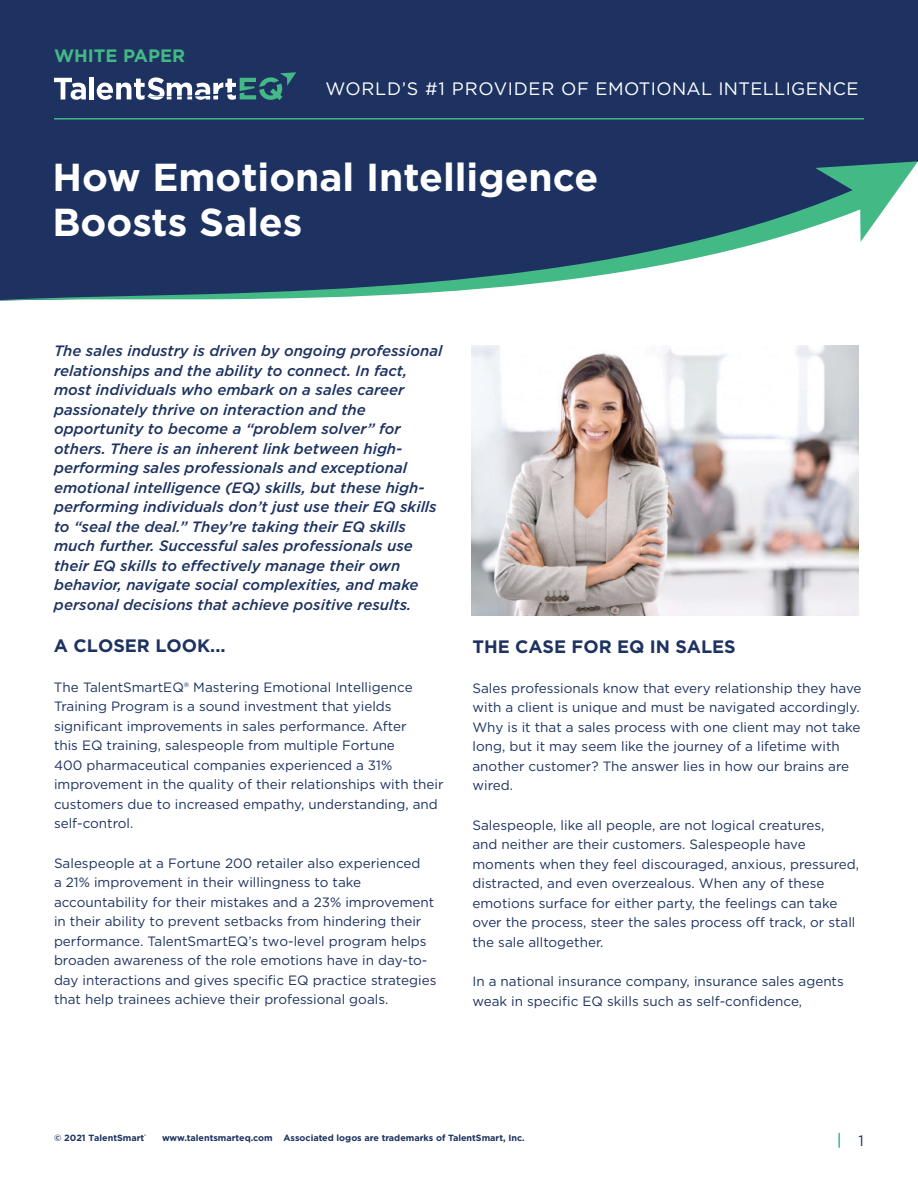
<style>
.page{position:relative;width:918px;height:1188px;background:#fff}
.page>*{position:absolute;margin:0;border:0;box-sizing:border-box;transform-origin:0 0}
.t1{font:700 39px/45px "Gotham";color:#fff}
.t2{font:18px "Gotham";letter-spacing:.02em;color:#fff}
.Body{font:700 18px "Gotham";color:#1d3260}
.t3{font:700 18px "Gotham";color:#43b985}
.Body-2{font:italic 500 15px/19.5px "Gotham";color:#1d3260}
.t4{font:15px "Gotham";color:#1d3260}
.Body-3{font:13.5px/19.5px "Gotham";color:#1d3260}
.t5{font:700 9px "Gotham";color:#1d3260}
</style>
<div class="page">
<div style="left:0;top:0;width:918px;height:161px;background:#1d3260"></div>
<svg style="left:0;top:161px;width:918px;height:140px;fill:#1d3260"></svg>
<hr style="left:54px;top:118px;width:810px;height:2px;background:#43b985">
<svg style="left:54px;top:78px;width:32px;height:22px"></svg>
<div style="left:89px;top:77px;width:5px;height:22px;background:#fff"></div>
<svg style="left:97px;top:72px;width:199px;height:28px"></svg>
<svg style="left:838px;top:1133px;width:2px;height:15px"></svg>
<img style="left:471px;top:346px;width:388px;height:269px">
<h2 class="t3" style="left:54px;top:44px;width:133px">WHITE PAPER</h2>
<h2 class="t2" style="left:326px;top:77px;width:535px">WORLD’S #1 PROVIDER OF EMOTIONAL INTELLIGENCE</h2>
<p class="t1" style="left:52px;top:154px;width:547px">How Emotional Intelligence<br>Boosts Sales</p>
<p class="Body-2" style="left:54px;top:341px;width:390px">The sales industry is driven by ongoing professional relationships and the ability to connect. In fact, most individuals who embark on a sales career passionately thrive on interaction and the opportunity to become a “problem solver” for others. There is an inherent link between high&shy;performing sales professionals and exceptional emotional intelligence (EQ) skills, but these high&shy;performing individuals don’t just use their EQ skills to “seal the deal.” They’re taking their EQ skills much further. Successful sales professionals use their EQ skills to effectively manage their own behavior, navigate social complexities, and make personal decisions that achieve positive results.</p>
<p class="Body" style="left:54px;top:634px;width:173px">A CLOSER LOOK...</p>
<p class="Body-3" style="left:54px;top:677px;width:391px">The TalentSmartEQ® Mastering Emotional Intelligence Training Program is a sound investment that yields significant improvements in sales performance. After<br>this EQ training, salespeople from multiple Fortune<br>400 pharmaceutical companies experienced a 31% improvement in the quality of their relationships with their customers due to increased empathy, understanding, and self-control.</p>
<p class="Body-3" style="left:54px;top:853px;width:384px">Salespeople at a Fortune 200 retailer also experienced<br>a 21% improvement in their willingness to take accountability for their mistakes and a 23% improvement in their ability to prevent setbacks from hindering their performance. TalentSmartEQ’s two-level program helps broaden awareness of the role emotions have in day-to&shy;day interactions and gives specific EQ practice strategies that help trainees achieve their professional goals.</p>
<p class="Body" style="left:472px;top:634px;width:265px">THE CASE FOR EQ IN SALES</p>
<p class="Body-3" style="left:472px;top:678px;width:391px">Sales professionals know that every relationship they have with a client is unique and must be navigated accordingly.<br>Why is it that a sales process with one client may not take long, but it may seem like the journey of a lifetime with another customer? The answer lies in how our brains are wired.</p>
<p class="Body-3" style="left:472px;top:815px;width:388px">Salespeople, like all people, are not logical creatures,<br>and neither are their customers. Salespeople have moments when they feel discouraged, anxious, pressured, distracted, and even overzealous. When any of these emotions surface for either party, the feelings can take over the process, steer the sales process off track, or stall the sale alltogether.</p>
<p class="Body-3" style="left:472px;top:972px;width:373px">In a national insurance company, insurance sales agents weak in specific EQ skills such as self-confidence,</p>
<p class="t5" style="left:162px;top:1132px;width:364px">www.talentsmarteq.com Associated logos are trademarks of TalentSmart, Inc.</p>
<p class="t4" style="left:859px;top:1131px;width:7px">1</p>
</div>
